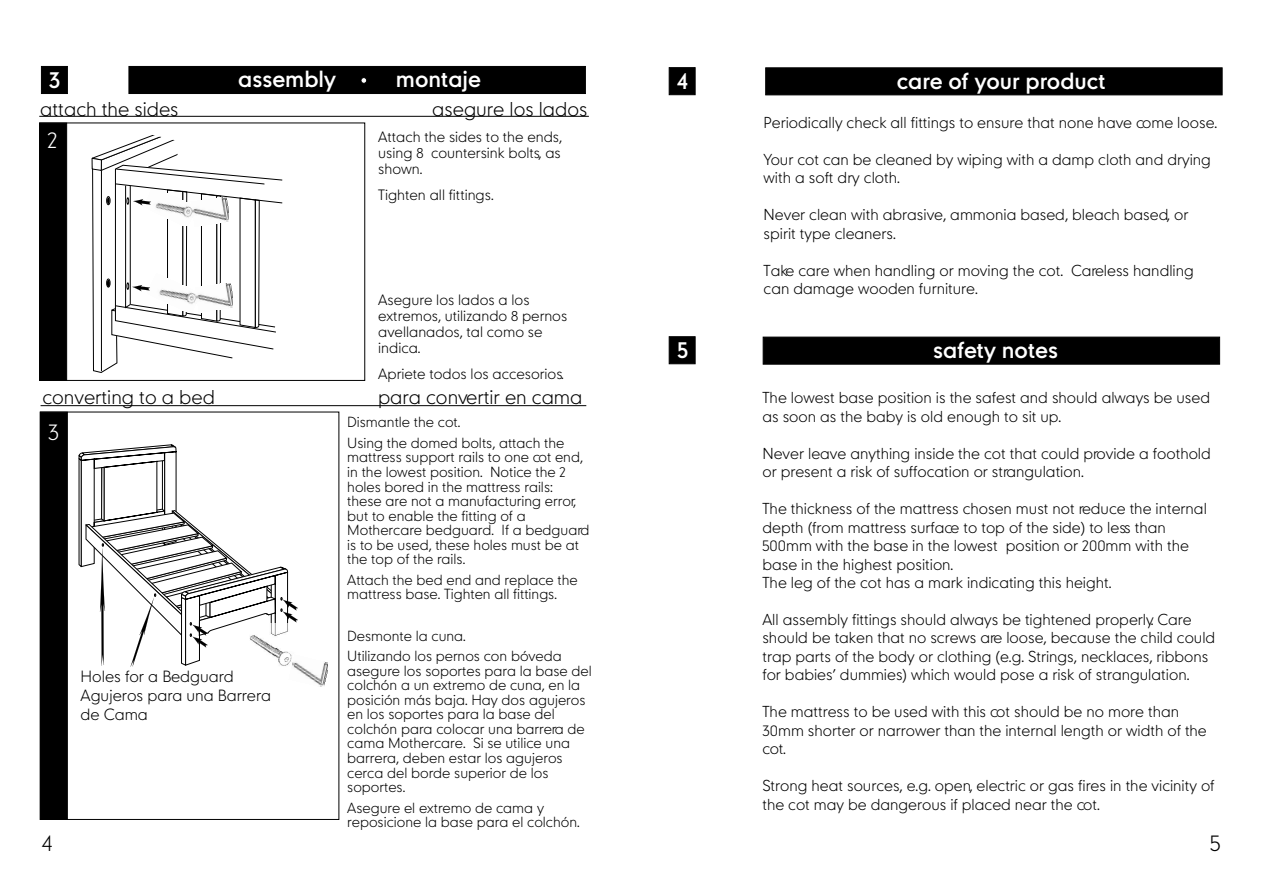
<style>
.page{position:relative;width:1263px;height:894px;background:#fff}
.page>*{position:absolute;margin:0;border:0;box-sizing:border-box;transform-origin:0 0}
.t1{font:21px "Mothercare";color:#fff}
.t2{font:100 21px "Mothercare";color:#000}
.t3{font:100 21px "Mothercare";color:#fff}
.t4{font:100 18px "Mothercare";color:#000}
.t5{font:100 14.7px/19px "Mothercare";color:#000}
.t6{font:100 14.25px/18.5px "Mothercare";color:#000}
.t7{font:100 13.5px/15.8px "Mothercare";color:#000;text-align:justify}
.t8{font:100 13.2px/14.5px "Mothercare";color:#000}
</style>
<div class="page">
<div style="left:41px;top:66px;width:27px;height:28px;background:#000;border:1px solid #000"></div>
<div style="left:129px;top:66px;width:457px;height:28px;background:#000"></div>
<svg style="left:361px;top:77px;width:6px;height:6px"></svg>
<div style="left:39px;top:123px;width:28px;height:258px;background:#000;border:1px solid #000"></div>
<hr style="left:39px;top:116px;width:550px;height:1px;background:#000">
<div style="left:40px;top:412px;width:28px;height:408px;background:#000;border:1px solid #000"></div>
<div style="left:40px;top:412px;width:299px;height:408px;border:1px solid #000"></div>
<hr style="left:41px;top:405px;width:545px;height:1px;background:#000">
<svg style="left:89px;top:122px;width:204px;height:251px"></svg>
<svg style="left:78px;top:444px;width:220px;height:223px"></svg>
<div style="left:40px;top:123px;width:325px;height:258px;border:1px solid #000"></div>
<img style="left:249px;top:623px;width:49px;height:44px">
<img style="left:275px;top:649px;width:19px;height:18px">
<img style="left:288px;top:655px;width:40px;height:32px">
<img style="left:191px;top:197px;width:38px;height:29px">
<img style="left:195px;top:283px;width:38px;height:29px">
<div style="left:766px;top:68px;width:456px;height:27px;background:#000"></div>
<div style="left:669px;top:67px;width:26px;height:28px;background:#000;border:1px solid #000"></div>
<div style="left:763px;top:337px;width:457px;height:27px;background:#000"></div>
<div style="left:669px;top:337px;width:26px;height:27px;background:#000;border:1px solid #000"></div>
<h1 class="t1" style="left:49px;top:71px;width:13px">3</h1>
<h1 class="t1" style="left:238px;top:71px;width:99px">assembly</h1>
<h1 class="t1" style="left:396px;top:71px;width:87px">montaje</h1>
<p class="t4" style="left:40px;top:102px;width:140px">attach the sides</p>
<p class="t4" style="left:432px;top:102px;width:157px">asegure los lados</p>
<h1 class="t3" style="left:47px;top:132px;width:12px">2</h1>
<p class="t7" style="left:378px;top:131px;width:185px">Attach the sides to the ends, using 8 countersink bolts, as shown.</p>
<p class="t7" style="left:378px;top:189px;width:117px">Tighten all fittings.</p>
<p class="t7" style="left:378px;top:294px;width:191px;text-align:left">Asegure los lados a los extremos, utilizando 8 pernos avellanados, tal como se indica.</p>
<p class="t7" style="left:378px;top:367px;width:187px">Apriete todos los accesorios.</p>
<p class="t4" style="left:42px;top:390px;width:174px">converting to a bed</p>
<p class="t4" style="left:378px;top:390px;width:206px">para convertir en cama</p>
<p class="t8" style="left:347px;top:413px;width:219px;line-height:20.5px">Dismantle the cot.<br>Using the domed bolts, attach the</p>
<p class="t8" style="left:347px;top:451px;width:244px">mattress support rails to one cot end, in the lowest position. Notice the 2 holes bored in the mattress rails: these are not a manufacturing error, but to enable the fitting of a<br>Mothercare bedguard. If a bedguard is to be used, these holes must be at the top of the rails.</p>
<p class="t8" style="left:347px;top:574px;width:232px">Attach the bed end and replace the mattress base. Tighten all fittings.</p>
<p class="t8" style="left:347px;top:627px;width:216px;line-height:20.5px">Desmonte la cuna.<br>Utilizando los pernos con bóveda</p>
<p class="t8" style="left:347px;top:665px;width:246px">asegure los soportes para la base del colchón a un extremo de cuna, en la posición más baja. Hay dos agujeros en los soportes para la base del colchón para colocar una barrera de cama Mothercare. Si se utilice una barrera, deben estar los agujeros cerca del borde superior de los soportes.</p>
<p class="t8" style="left:347px;top:802px;width:234px">Asegure el extremo de cama y reposicione la base para el colchón.</p>
<h1 class="t3" style="left:48px;top:423px;width:12px">3</h1>
<p class="t5" style="left:81px;top:668px;width:192px">Holes for a Bedguard<br>Agujeros para una Barrera de Cama</p>
<h1 class="t1" style="left:678px;top:73px;width:12px">4</h1>
<h1 class="t1" style="left:897px;top:72px;width:210px">care of your product</h1>
<p class="t6" style="left:764px;top:115px;width:455px">Periodically check all fittings to ensure that none have come loose.</p>
<p class="t6" style="left:764px;top:151px;width:449px">Your cot can be cleaned by wiping with a damp cloth and drying with a soft dry cloth.</p>
<p class="t6" style="left:764px;top:207px;width:426px">Never clean with abrasive, ammonia based, bleach based, or spirit type cleaners.</p>
<p class="t6" style="left:764px;top:262px;width:432px">Take care when handling or moving the cot. Careless handling can damage wooden furniture.</p>
<h1 class="t1" style="left:678px;top:342px;width:12px">5</h1>
<h1 class="t1" style="left:933px;top:342px;width:126px">safety notes</h1>
<p class="t6" style="left:762px;top:390px;width:449px">The lowest base position is the safest and should always be used as soon as the baby is old enough to sit up.</p>
<p class="t6" style="left:762px;top:445px;width:450px">Never leave anything inside the cot that could provide a foothold or present a risk of suffocation or strangulation.</p>
<p class="t6" style="left:762px;top:501px;width:446px">The thickness of the mattress chosen must not reduce the internal depth (from mattress surface to top of the side) to less than 500mm with the base in the lowest position or 200mm with the base in the highest position.<br>The leg of the cot has a mark indicating this height.</p>
<p class="t6" style="left:762px;top:612px;width:454px">All assembly fittings should always be tightened properly. Care should be taken that no screws are loose, because the child could trap parts of the body or clothing (e.g. Strings, necklaces, ribbons for babies’ dummies) which would pose a risk of strangulation.</p>
<p class="t6" style="left:762px;top:704px;width:446px">The mattress to be used with this cot should be no more than<br>30mm shorter or narrower than the internal length or width of the cot.</p>
<p class="t6" style="left:762px;top:778px;width:454px">Strong heat sources, e.g. open, electric or gas fires in the vicinity of the cot may be dangerous if placed near the cot.</p>
<h1 class="t2" style="left:42px;top:835px;width:12px">4</h1>
<h1 class="t2" style="left:1210px;top:834px;width:12px">5</h1>
</div>
